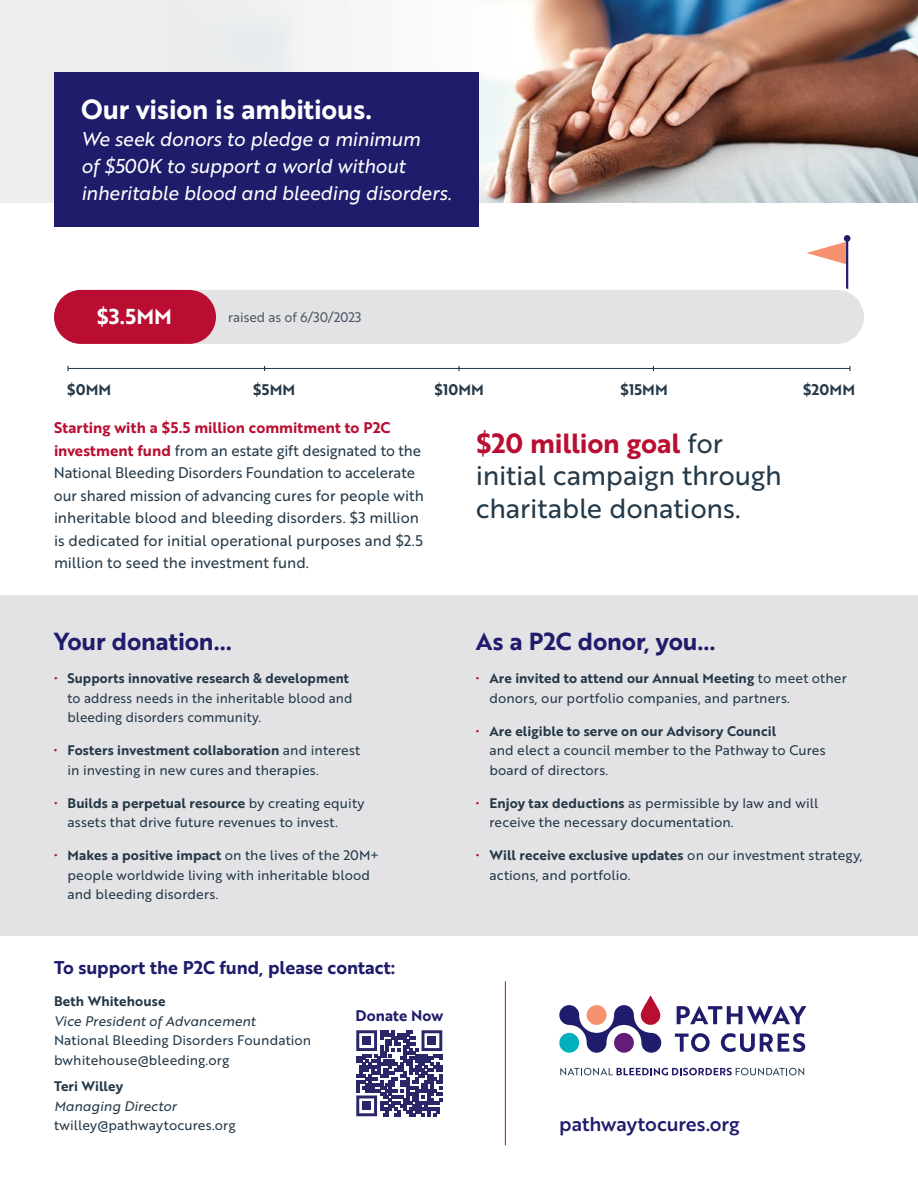
<style>
.page{position:relative;width:918px;height:1188px;background:#fff}
.page>*{position:absolute;margin:0;border:0;box-sizing:border-box;transform-origin:0 0}
.t1{font:27px/32.4px "Brother 1816 Regular";letter-spacing:-.01em;color:#253948}
.t2{font:27px "Brother 1816 Bold";letter-spacing:-.005em;color:#fff}
.t3{font:27px "Brother 1816 Bold";letter-spacing:-.005em;color:#b90e31}
.t4{font:24px "Brother 1816 Bold";letter-spacing:-.005em;color:#1f1c6b}
.t5{font:21px "Brother 1816 Bold";color:#fff}
.t6{font:19.5px/27px "Brother 1816 Regular Italic";letter-spacing:-.01em;color:#fff}
.t7{font:19.5px "Brother 1816 Medium";color:#1f1c6b}
.t8{font:18px "Brother 1816 Bold";color:#1f1c6b}
.t9{font:15px/22.5px "Brother 1816 Regular";color:#253948}
.t10{font:15px "Brother 1816 Bold";letter-spacing:.005em;color:#b90e31}
.t11{font:15px "Brother 1816 Bold";letter-spacing:.005em;color:#253948}
.t12{font:15px "Brother 1816 Bold";letter-spacing:.005em;color:#1f1c6b}
.t13{font:13.5px/19.5px "Brother 1816 Regular";letter-spacing:.01em;color:#253948}
.t14{font:13.5px "Brother 1816 Bold";letter-spacing:.01em;color:#253948}
.t15{font:13.5px "Brother 1816 Regular Italic";letter-spacing:.005em;color:#253948}
.t16{font:13.5px "Brother 1816 Regular";color:#4e5967}
.s1{font-family:"Brother 1816 Bold";color:#b90e31}
.s2{font-family:"Brother 1816 Regular";color:#b90e31}
.s3{font-family:"Brother 1816 Regular"}
.s4{font-family:"Brother 1816 Regular";color:#253948}
.s5{color:#b90e31}
.s6{font-family:"Brother 1816 Bold"}
</style>
<div class="page">
<div style="left:0;top:0;width:918px;height:202px;background:#ededee"></div>
<img style="left:381px;top:0;width:537px;height:202px">
<svg style="left:807px;top:242px;width:39px;height:22px"></svg>
<hr style="left:846px;top:238px;width:2px;height:57px;background:#1f1c6b">
<div style="left:844px;top:235px;width:7px;height:7px;background:#1f1c6b;border-radius:50%"></div>
<hr style="left:505px;top:981px;width:1px;height:164px;background:#b90e31">
<div style="left:54px;top:72px;width:424px;height:155px;background:#1f1c6b"></div>
<div style="left:52px;top:288px;width:814px;height:57px;background:#e3e3e6;border-radius:28px"></div>
<div style="left:51px;top:287px;width:816px;height:60px;border:3px solid #fff;border-radius:28px"></div>
<div style="left:54px;top:290px;width:162px;height:54px;background:#b90e31;border-radius:27px"></div>
<hr style="left:68px;top:368px;width:782px;height:1px;background:#253948">
<div style="left:0;top:596px;width:918px;height:340px;background:#e3e3e6"></div>
<svg style="left:677px;top:1006px;width:129px;height:19px"></svg>
<svg style="left:675px;top:1033px;width:35px;height:19px"></svg>
<svg style="left:721px;top:1033px;width:84px;height:19px"></svg>
<svg style="left:559px;top:995px;width:102px;height:58px"></svg>
<svg style="left:560px;top:1068px;width:244px;height:7px"></svg>
<svg style="left:356px;top:1030px;width:86px;height:86px"></svg>
<div style="left:362px;top:1036px;width:9px;height:9px;background:#2a2768"></div>
<div style="left:427px;top:1036px;width:9px;height:9px;background:#2a2768"></div>
<div style="left:362px;top:1101px;width:9px;height:9px;background:#2a2768"></div>
<h1 class="t2" style="left:81px;top:89px;width:293px">Our vision is ambitious.</h1>
<h3 class="t6" style="left:81px;top:125px;width:372px">We seek donors to pledge a minimum<br>of $500K to support a world without inheritable blood and bleeding disorders.</h3>
<h3 class="t5" style="left:97px;top:301px;width:77px">$3.5MM</h3>
<p class="t16" style="left:228px;top:307px;width:135px">raised as of 6/30/2023</p>
<p class="t11" style="left:67px;top:378px;width:46px">$0MM</p>
<p class="t11" style="left:253px;top:378px;width:44px">$5MM</p>
<p class="t11" style="left:434px;top:378px;width:51px">$10MM</p>
<p class="t11" style="left:620px;top:378px;width:49px">$15MM</p>
<p class="t11" style="left:803px;top:378px;width:54px">$20MM</p>
<p class="t10" style="left:54px;top:416px;width:338px">Starting with a $5.5 million commitment to P2C</p>
<p class="t9" style="left:54px;top:438px;width:371px"><span class="s1">investment fund</span> from an estate gift designated to the National Bleeding Disorders Foundation to accelerate our shared mission of advancing cures for people with inheritable blood and bleeding disorders. $3 million is dedicated for initial operational purposes and $2.5 million to seed the investment fund.</p>
<h2 class="t4" style="left:54px;top:623px;width:179px">Your donation…</h2>
<p class="t14" style="left:54px;top:668px;width:296px"><span class="s2">•</span> Supports innovative research &amp; development</p>
<p class="t13" style="left:68px;top:687px;width:287px">to address needs in the inheritable blood and bleeding disorders community.</p>
<p class="t14" style="left:54px;top:740px;width:308px"><span class="s2">•</span> Fosters investment collaboration <span class="s3">and interest</span></p>
<p class="t13" style="left:68px;top:759px;width:253px">in investing in new cures and therapies.</p>
<p class="t14" style="left:54px;top:792px;width:312px"><span class="s2">•</span> Builds a perpetual resource <span class="s3">by creating equity</span></p>
<p class="t13" style="left:68px;top:812px;width:272px">assets that drive future revenues to invest.</p>
<p class="t14" style="left:54px;top:845px;width:327px"><span class="s2">•</span> Makes a positive impact <span class="s3">on the lives of the 20M+</span></p>
<p class="t13" style="left:68px;top:864px;width:304px">people worldwide living with inheritable blood and bleeding disorders.</p>
<h3 class="t8" style="left:54px;top:954px;width:343px">To support the P2C fund, please contact:</h3>
<p class="t14" style="left:54px;top:991px;width:113px">Beth Whitehouse</p>
<p class="t15" style="left:54px;top:1011px;width:203px">Vice President of Advancement</p>
<p class="t13" style="left:54px;top:1030px;width:259px">National Bleeding Disorders Foundation bwhitehouse@bleeding.org</p>
<p class="t14" style="left:54px;top:1076px;width:71px">Teri Willey</p>
<p class="t15" style="left:54px;top:1096px;width:124px">Managing Director</p>
<p class="t13" style="left:54px;top:1115px;width:183px">twilley@pathwaytocures.org</p>
<p class="t12" style="left:355px;top:1004px;width:89px">Donate Now</p>
<h1 class="t3" style="left:476px;top:423px;width:249px">$20 million goal <span class="s4">for</span></h1>
<h1 class="t1" style="left:476px;top:459px;width:307px">initial campaign through charitable donations.</h1>
<h2 class="t4" style="left:476px;top:623px;width:241px">As a P2C donor, you…</h2>
<p class="t14" style="left:476px;top:668px;width:373px"><span class="s2">•</span> Are invited to attend our Annual Meeting <span class="s3">to meet other</span></p>
<p class="t13" style="left:489px;top:687px;width:302px">donors, our portfolio companies, and partners.</p>
<p class="t14" style="left:476px;top:720px;width:302px"><span class="s2">•</span> Are eligible to serve on our Advisory Council</p>
<p class="t13" style="left:489px;top:740px;width:338px">and elect a council member to the Pathway to Cures board of directors.</p>
<p class="t13" style="left:489px;top:792px;width:330px;text-indent:-14px"><span class="s5">•</span> <span class="s6">Enjoy tax deductions</span> as permissible by law and will receive the necessary documentation.</p>
<p class="t14" style="left:476px;top:845px;width:388px"><span class="s2">•</span> Will receive exclusive updates <span class="s3">on our investment strategy,</span></p>
<p class="t13" style="left:489px;top:864px;width:143px">actions, and portfolio.</p>
<h3 class="t7" style="left:559px;top:1110px;width:182px">pathwaytocures.org</h3>
</div>
